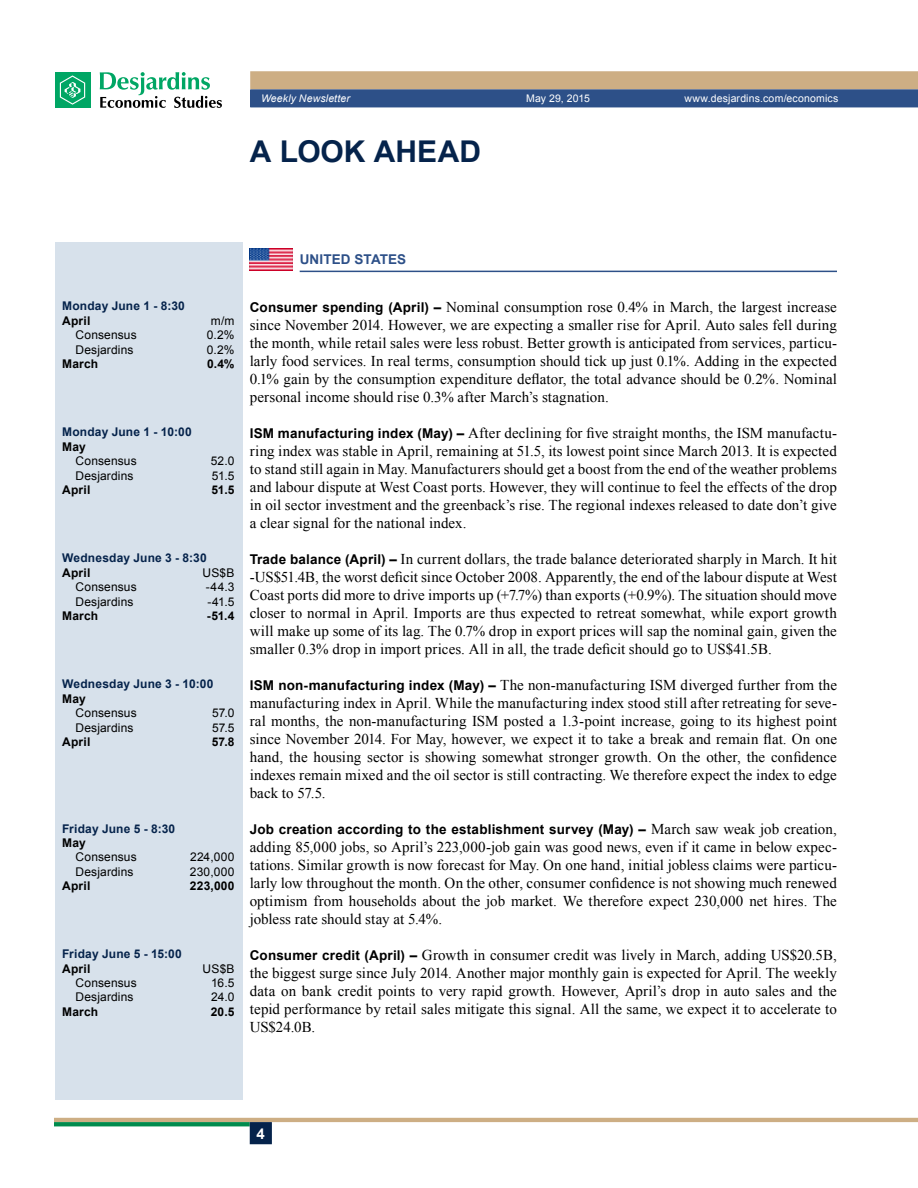
<style>
.page{position:relative;width:918px;height:1188px;background:#fff}
.page>*{position:absolute;margin:0;border:0;box-sizing:border-box;transform-origin:0 0}
.t1{font:700 30px "Arial";color:#05234b}
.t2{font:15px/18px "Times New Roman";letter-spacing:.005em;color:#000;text-align:justify}
.t3{font:700 15px "Arial";color:#fff}
.t4{font:700 13.5px "Arial";letter-spacing:.015em;color:#000}
.t5{font:700 13.5px "Arial";letter-spacing:.01em;color:#2d5088}
.t6{font:12px "Arial";letter-spacing:.01em;color:#000}
.t7{font:700 12px "Arial";letter-spacing:.015em;color:#05234b}
.t8{font:700 12px "Arial";letter-spacing:.02em;color:#000}
.t9{font:10.5px "Arial";letter-spacing:.015em;color:#fff}
.t10{font:italic 10.5px "Arial";letter-spacing:.01em;color:#fff}
.s1{font-family:"Arial";font-weight:700;font-size:13.5px}
.s2{font-family:"Times New Roman";font-weight:400;font-size:15px}
</style>
<div class="page">
<hr style="left:54px;top:1118px;width:864px;height:4px;background:#cdae84">
<svg style="left:54px;top:1122px;width:196px;height:4px"></svg>
<div style="left:250px;top:1122px;width:22px;height:22px;background:#05234b;border:2px solid #05234b"></div>
<svg style="left:250px;top:71px;width:668px;height:36px;background:#7f8087"></svg>
<div style="left:55px;top:72px;width:35px;height:36px;background:#00a664"></div>
<svg style="left:60px;top:75px;width:25px;height:30px"></svg>
<svg style="left:100px;top:72px;width:122px;height:36px"></svg>
<hr style="left:300px;top:271px;width:537px;height:1px;background:#2d5088">
<img style="left:250px;top:249px;width:43px;height:21px">
<div style="left:55px;top:242px;width:187px;height:858px;background:#d7e1eb"></div>
<p class="t10" style="left:261px;top:92px;width:91px">Weekly Newsletter</p>
<p class="t9" style="left:526px;top:92px;width:66px">May 29, 2015</p>
<p class="t9" style="left:684px;top:92px;width:156px">www.desjardins.com/economics</p>
<h1 class="t1" style="left:250px;top:132px;width:210px">A look ah ead</h1>
<p class="t7" style="left:62px;top:298px;width:124px">Monday June 1 - 8:30</p>
<p class="t8" style="left:62px;top:313px;width:30px">April</p>
<p class="t6" style="left:211px;top:313px;width:25px">m/m</p>
<p class="t6" style="left:76px;top:327px;width:63px">Consensus</p>
<p class="t6" style="left:207px;top:327px;width:29px">0.2%</p>
<p class="t6" style="left:76px;top:342px;width:59px">Desjardins</p>
<p class="t6" style="left:207px;top:342px;width:29px">0.2%</p>
<p class="t8" style="left:62px;top:356px;width:38px">March</p>
<p class="t8" style="left:207px;top:356px;width:29px">0.4%</p>
<p class="t7" style="left:62px;top:424px;width:131px">Monday June 1 - 10:00</p>
<p class="t8" style="left:62px;top:439px;width:25px">May</p>
<p class="t6" style="left:76px;top:453px;width:63px">Consensus</p>
<p class="t6" style="left:211px;top:453px;width:25px">52.0</p>
<p class="t6" style="left:76px;top:468px;width:59px">Desjardins</p>
<p class="t6" style="left:212px;top:468px;width:24px">51.5</p>
<p class="t8" style="left:62px;top:482px;width:30px">April</p>
<p class="t8" style="left:212px;top:482px;width:25px">51.5</p>
<p class="t7" style="left:62px;top:550px;width:146px">Wednesday June 3 - 8:30</p>
<p class="t8" style="left:62px;top:565px;width:30px">April</p>
<p class="t6" style="left:203px;top:565px;width:34px">US$B</p>
<p class="t6" style="left:76px;top:579px;width:63px">Consensus</p>
<p class="t6" style="left:206px;top:579px;width:30px">-44.3</p>
<p class="t6" style="left:76px;top:594px;width:59px">Desjardins</p>
<p class="t6" style="left:207px;top:594px;width:29px">-41.5</p>
<p class="t8" style="left:62px;top:608px;width:38px">March</p>
<p class="t8" style="left:207px;top:608px;width:29px">-51.4</p>
<p class="t7" style="left:62px;top:676px;width:153px">Wednesday June 3 - 10:00</p>
<p class="t8" style="left:62px;top:691px;width:25px">May</p>
<p class="t6" style="left:76px;top:705px;width:63px">Consensus</p>
<p class="t6" style="left:212px;top:705px;width:24px">57.0</p>
<p class="t6" style="left:76px;top:720px;width:59px">Desjardins</p>
<p class="t6" style="left:212px;top:720px;width:24px">57.5</p>
<p class="t8" style="left:62px;top:734px;width:30px">April</p>
<p class="t8" style="left:212px;top:734px;width:24px">57.8</p>
<p class="t7" style="left:62px;top:820px;width:115px">Friday June 5 - 8:30</p>
<p class="t8" style="left:62px;top:835px;width:25px">May</p>
<p class="t6" style="left:76px;top:849px;width:63px">Consensus</p>
<p class="t6" style="left:190px;top:849px;width:46px">224,000</p>
<p class="t6" style="left:76px;top:864px;width:59px">Desjardins</p>
<p class="t6" style="left:190px;top:864px;width:46px">230,000</p>
<p class="t8" style="left:62px;top:878px;width:30px">April</p>
<p class="t8" style="left:190px;top:878px;width:46px">223,000</p>
<p class="t7" style="left:62px;top:946px;width:121px">Friday June 5 - 15:00</p>
<p class="t8" style="left:62px;top:961px;width:30px">April</p>
<p class="t6" style="left:203px;top:961px;width:34px">US$B</p>
<p class="t6" style="left:76px;top:975px;width:63px">Consensus</p>
<p class="t6" style="left:211px;top:975px;width:25px">16.5</p>
<p class="t6" style="left:76px;top:989px;width:59px">Desjardins</p>
<p class="t6" style="left:211px;top:989px;width:25px">24.0</p>
<p class="t8" style="left:62px;top:1004px;width:38px">March</p>
<p class="t8" style="left:211px;top:1004px;width:25px">20.5</p>
<p class="t5" style="left:300px;top:250px;width:108px">UnitedStates</p>
<p class="t2" style="left:250px;top:297px;width:589px"><span class="s1">Consumer spending (April) –</span> Nominal consumption rose 0.4% in March, the largest increase since November 2014. However, we are expecting a smaller rise for April. Auto sales fell during the month, while retail sales were less robust. Better growth is anticipated from services, particu&shy;larly food services. In real terms, consumption should tick up just 0.1%. Adding in the expected 0.1% gain by the consumption expenditure deflator, the total advance should be 0.2%. Nominal personal income should rise 0.3% after March’s stagnation.</p>
<p class="t2" style="left:250px;top:423px;width:589px"><span class="s1">IS M manufacturing index (May) –</span> After declining for five straight months, the ISM manufactu&shy;ring index was stable in April, remaining at 51.5, its lowest point since March 2013. It is expected to stand still again in May. Manufacturers should get a boost from the end of the weather problems and labour dispute at West Coast ports. However, they will continue to feel the effects of the drop in oil sector investment and the greenback’s rise. The regional indexes released to date don’t give a clear signal for the national index.</p>
<p class="t2" style="left:250px;top:549px;width:589px"><span class="s1">Trade balance (April) –</span> In current dollars, the trade balance deteriorated sharply in March. It hit -US$51.4B, the worst deficit since October 2008. Apparently, the end of the labour dispute at West Coast ports did more to drive imports up (+7.7%) than exports (+0.9%). The situation should move closer to normal in April. Imports are thus expected to retreat somewhat, while export growth will make up some of its lag. The 0.7% drop in export prices will sap the nominal gain, given the smaller 0.3% drop in import prices. All in all, the trade deficit should go to US$41.5B.</p>
<p class="t2" style="left:250px;top:675px;width:589px"><span class="s1">IS M non-manufacturing index (May) –</span> The non-manufacturing ISM diverged further from the manufacturing index in April. While the manufacturing index stood still after retreating for seve&shy;ral months, the non-manufacturing ISM posted a 1.3‑point increase, going to its highest point since November 2014. For May, however, we expect it to take a break and remain flat. On one hand, the housing sector is showing somewhat stronger growth. On the other, the confidence indexes remain mixed and the oil sector is still contracting. We therefore expect the index to edge back to 57.5.</p>
<p class="t4" style="left:250px;top:820px;width:589px">Job creation according to the establishment survey (May) – <span class="s2">March saw weak job creation,</span></p>
<p class="t2" style="left:250px;top:837px;width:589px">adding 85,000 jobs, so April’s 223,000‑job gain was good news, even if it came in below expec&shy;tations. Similar growth is now forecast for May. On one hand, initial jobless claims were particu&shy;larly low throughout the month. On the other, consumer confidence is not showing much renewed optimism from households about the job market. We therefore expect 230,000 net hires. The jobless rate should stay at 5.4%.</p>
<p class="t2" style="left:250px;top:945px;width:589px"><span class="s1">Consumer credit (April) –</span> Growth in consumer credit was lively in March, adding US$20.5B, the biggest surge since July 2014. Another major monthly gain is expected for April. The weekly data on bank credit points to very rapid growth. However, April’s drop in auto sales and the tepid performance by retail sales mitigate this signal. All the same, we expect it to accelerate to US$24.0B.</p>
<p class="t3" style="left:257px;top:1124px;width:10px">4</p>
</div>
